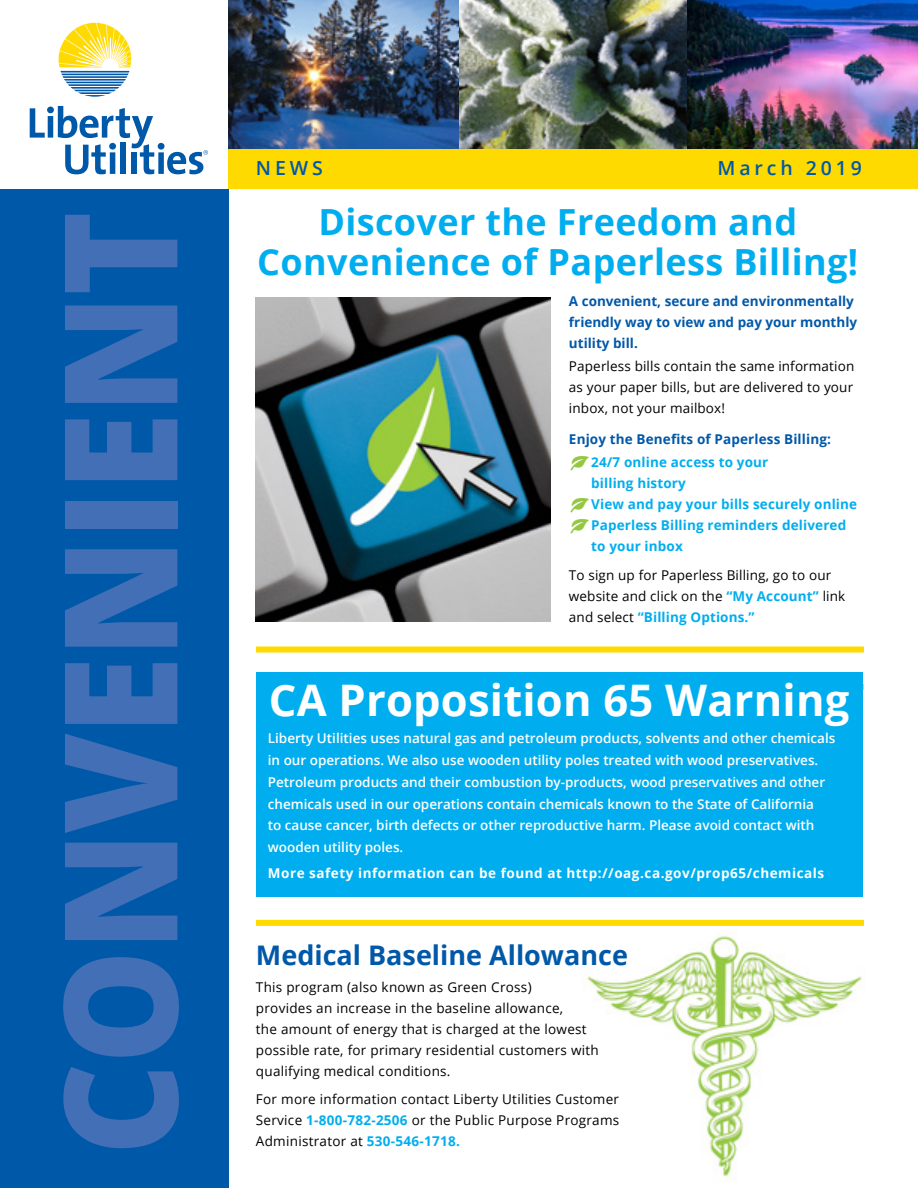
<style>
.page{position:relative;width:918px;height:1188px;background:#fff}
.page>*{position:absolute;margin:0;border:0;box-sizing:border-box;transform-origin:0 0}
.t1{font:800 157.5px "Open Sans";letter-spacing:-.01em;color:#436fb6;scale:.91 1}
.t2{font:700 43.5px "Open Sans";letter-spacing:.005em;color:#fff}
.t3{font:39px "Entypo";color:#93c840}
.t4{font:700 36px/40.5px "Open Sans";letter-spacing:.01em;color:#00aeef;text-align:center}
.t5{font:700 27px "Open Sans";color:#0058a9}
.t6{font:600 19.5px "Open Sans";letter-spacing:.2em;color:#0058a9}
.t7{font:13.5px/21px "Open Sans";letter-spacing:.02em;color:#000;text-align:justify}
.t8{font:600 13.5px/21.8px "Open Sans";color:#fff}
.t9{font:700 13.5px/21px "Open Sans";color:#0058a9}
.t10{font:700 13.5px/21px "Open Sans";letter-spacing:.01em;color:#00aeef}
.t11{font:700 13.5px "Open Sans";letter-spacing:.04em;color:#fff}
.s1{font-weight:700;color:#00aeef}
</style>
<div class="page">
<div style="left:0;top:189px;width:229px;height:999px;background:#0058a9"></div>
<div style="left:229px;top:148px;width:689px;height:41px;background:#ffda00"></div>
<div style="left:256px;top:646px;width:608px;height:6px;background:#ffda00"></div>
<div style="left:256px;top:920px;width:608px;height:6px;background:#ffda00"></div>
<div style="left:257px;top:672px;width:606px;height:225px;background:#00aeef"></div>
<img style="left:229px;top:0;width:689px;height:148px">
<img style="left:256px;top:298px;width:295px;height:324px">
<img style="left:587px;top:935px;width:277px;height:242px">
<svg style="left:59px;top:23px;width:72px;height:74px"></svg>
<svg style="left:30px;top:106px;width:178px;height:68px"></svg>
<h1 class="t1" style="left:0;top:1156px;width:1039px;rotate:-90deg">CONVENIENT</h1>
<h3 class="t6" style="left:256px;top:155px;width:69px">NEWS</h3>
<h3 class="t6" style="left:718px;top:155px;width:146px">March 2019</h3>
<h3 class="t4" style="left:257px;top:201px;width:602px">Discover the Freedom and<br>Convenience of Paperless Billing!</h3>
<p class="t9" style="left:569px;top:291px;width:290px">A convenient, secure and environmentally friendly way to view and pay your monthly utility bill.</p>
<p class="t7" style="left:569px;top:356px;width:287px">Paperless bills contain the same information as your paper bills, but are delivered to your inbox, not your mailbox!</p>
<p class="t9" style="left:569px;top:428px;width:264px">Enjoy the Benefits of Paperless Billing:</p>
<h3 class="t3" style="left:569px;top:437px;width:24px">G</h3>
<p class="t10" style="left:591px;top:452px;width:179px">24/7 online access to your billing history</p>
<h3 class="t3" style="left:569px;top:479px;width:24px">G</h3>
<p class="t10" style="left:591px;top:494px;width:267px">View and pay your bills securely online</p>
<h3 class="t3" style="left:569px;top:500px;width:24px">G</h3>
<p class="t10" style="left:591px;top:515px;width:257px">Paperless Billing reminders delivered to your inbox</p>
<p class="t7" style="left:569px;top:564px;width:278px;text-align:left">To sign up for Paperless Billing, go to our website and click on the <span class="s1">“My Account”</span> link and select <span class="s1">“Billing Options.”</span></p>
<h2 class="t2" style="left:269px;top:670px;width:582px">CA Proposition 65 Warning</h2>
<p class="t8" style="left:268px;top:727px;width:569px">Liberty Utilities uses natural gas and petroleum products, solvents and other chemicals in our operations. We also use wooden utility poles treated with wood preservatives.<br>Petroleum products and their combustion by-products, wood preservatives and other chemicals used in our operations contain chemicals known to the State of California<br>to cause cancer, birth defects or other reproductive harm. Please avoid contact with wooden utility poles.</p>
<p class="t11" style="left:268px;top:864px;width:558px">More safety information can be found at http://oag.ca.gov/prop65/chemicals</p>
<h3 class="t5" style="left:256px;top:936px;width:374px">Medical Baseline Allowance</h3>
<p class="t7" style="left:256px;top:977px;width:344px;text-align:left">This program (also known as Green Cross)<br>provides an increase in the baseline allowance,<br>the amount of energy that is charged at the lowest possible rate, for primary residential customers with qualifying medical conditions.</p>
<p class="t7" style="left:256px;top:1088px;width:365px">For more information contact Liberty Utilities Customer Service <span class="s1">1-800-782-2506</span> or the Public Purpose Programs Administrator at <span class="s1">530-546-1718.</span></p>
</div>
